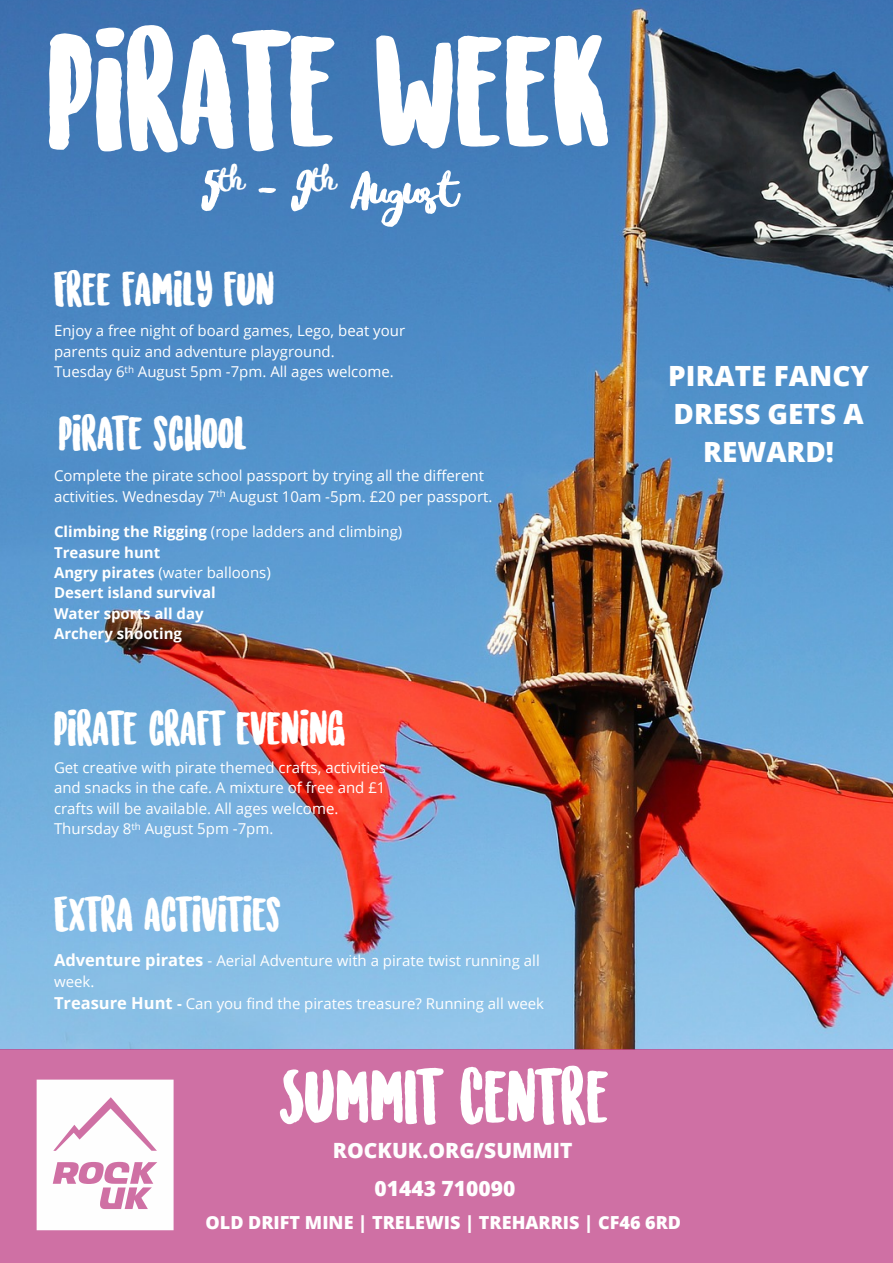
<style>
.page{position:relative;width:893px;height:1263px;background:#fff}
.page>*{position:absolute;margin:0;border:0;box-sizing:border-box;transform-origin:0 0}
.t1{font:153.45px "Sunrise International";color:#fff}
.t2{font:72px "Sunrise International";color:#fff}
.t3{font:54px "Sunriset International Script";color:#fff}
.t4{font:45px "Sunrise International";color:#fff}
.t5{font:800 27.9px/38px "Open Sans";color:#fff;text-align:center}
.t6{font:800 21px "Open Sans";color:#fefefe}
.t7{font:800 21px "Open Sans";color:#fff}
.t8{font:800 18px "Open Sans";color:#fff}
.t9{font:15px/20.4px "Open Sans";color:#fff}
.t10{font:700 15px/20.4px "Open Sans";color:#fff}
.s1{font-weight:400}
.s2{font-weight:700;font-size:16.5px}
.s3{font-weight:700}
</style>
<div class="page">
<img style="left:0;top:0;width:893px;height:1050px">
<div style="left:0;top:1050px;width:893px;height:213px;background:#cf70a4"></div>
<svg style="left:37px;top:1079px;width:137px;height:151px;background:#f6e8f0"></svg>
<h1 class="t1" style="left:48px;top:2px;width:563px">PIRATE WEEK</h1>
<h3 class="t3" style="left:201px;top:171px;width:259px">5<sup>th</sup> - 9<sup>th</sup> August</h3>
<h3 class="t4" style="left:54px;top:263px;width:222px">FREE FAMILY FUN</h3>
<p class="t9" style="left:54px;top:322px;width:353px">Enjoy a free night of board games, Lego, beat your parents quiz and adventure playground.<br>Tuesday 6<sup>th</sup> August 5pm -7pm. All ages welcome.</p>
<h3 class="t4" style="left:59px;top:407px;width:190px">PIRATE SCHOOL</h3>
<p class="t9" style="left:54px;top:467px;width:440px">Complete the pirate school passport by trying all the different activities. Wednesday 7<sup>th</sup> August 10am -5pm. £20 per passport.</p>
<p class="t10" style="left:54px;top:523px;width:350px">Climbing the Rigging <span class="s1">(rope ladders and climbing)<br></span>Treasure hunt<br>Angry pirates <span class="s1">(water balloons)<br></span>Desert island survival<br>Water sports all day<br>Archery shooting</p>
<h3 class="t4" style="left:54px;top:702px;width:293px">PIRATE CRAFT EVENING</h3>
<p class="t9" style="left:54px;top:759px;width:333px">Get creative with pirate themed crafts, activities and snacks in the cafe. A mixture of free and £1 crafts will be available. All ages welcome.<br>Thursday 8<sup>th</sup> August 5pm -7pm.</p>
<h3 class="t4" style="left:54px;top:888px;width:229px">EXTRA ACTIVITIES</h3>
<p class="t9" style="left:54px;top:952px;width:492px;line-height:21.5px"><span class="s2">Adventure pirates</span> - Aerial Adventure with a pirate twist running all week.<br><span class="s2">Treasure Hunt</span> <span class="s3">-</span> Can you find the pirates treasure? Running all week</p>
<h2 class="t2" style="left:280px;top:1055px;width:331px">SUMMIT CENTRE</h2>
<h3 class="t6" style="left:333px;top:1142px;width:241px">ROCKUK.ORG/SUMMIT</h3>
<h3 class="t5" style="left:668px;top:359px;width:202px">PIRATE FANCY<br>DRESS GETS A<br>REWARD!</h3>
<h3 class="t7" style="left:375px;top:1180px;width:142px">01443 710090</h3>
<p class="t8" style="left:206px;top:1216px;width:477px">OLD DRIFT MINE | TRELEWIS | TREHARRIS | CF46 6RD</p>
</div>
